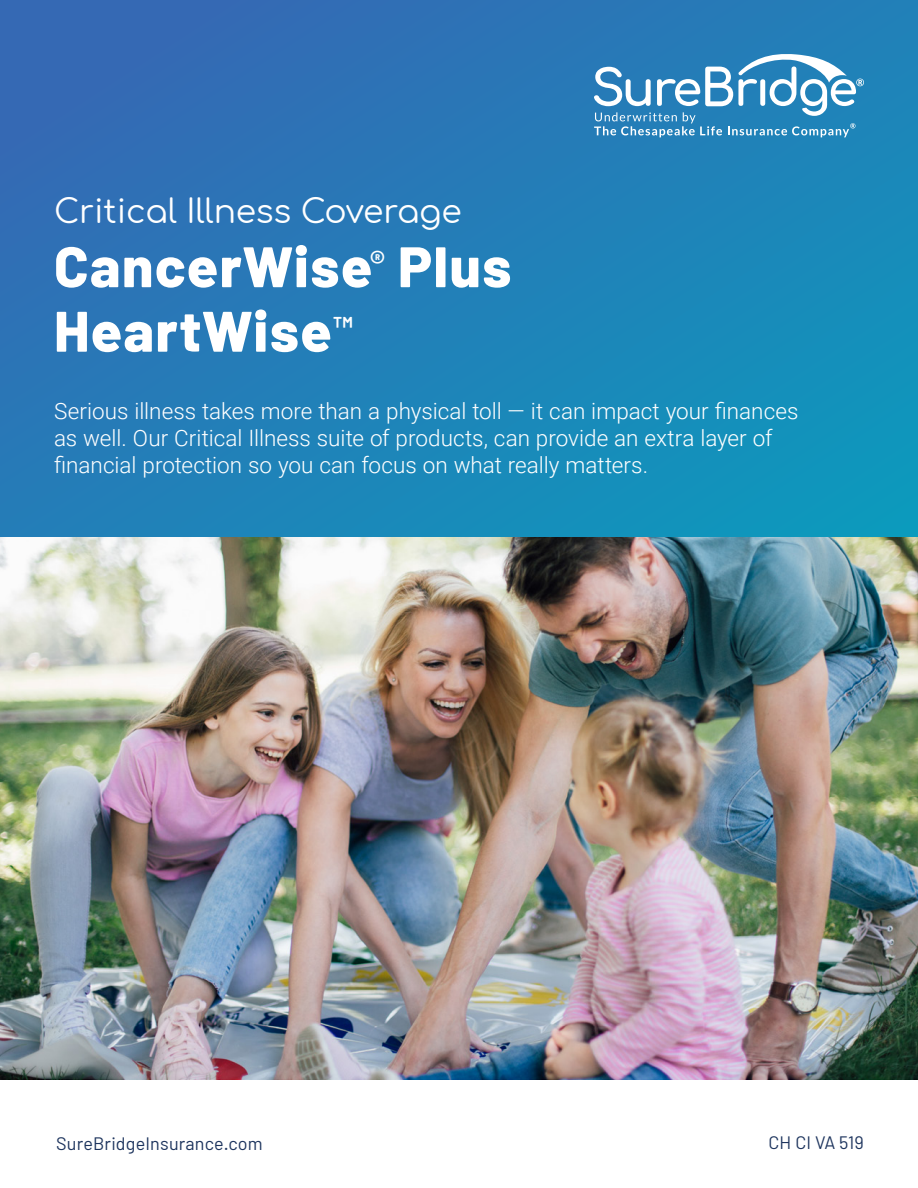
<style>
.page{position:relative;width:918px;height:1188px;background:#fff}
.page>*{position:absolute;margin:0;border:0;box-sizing:border-box;transform-origin:0 0}
.t1{font:800 57px "Barlow";letter-spacing:.025em;color:#fff}
.t2{font:33px "Comfortaa";letter-spacing:-.005em;color:#fff}
.t3{font:300 22.5px/27px "Roboto";color:#fff}
.t4{font:18px "Barlow";letter-spacing:.01em;color:#1e355e}
</style>
<div class="page">
<img style="left:0;top:537px;width:918px;height:543px">
<div style="left:0;top:0;width:918px;height:537px;background:linear-gradient(to right,#306fb5,#158fbb)"></div>
<svg style="left:594px;top:52px;width:270px;height:85px"></svg>
<p class="t2" style="left:54px;top:181px;width:409px">Critical Illness Coverage</p>
<p class="t1" style="left:54px;top:231px;width:459px">CancerWise<sup>®</sup> Plus</p>
<p class="t1" style="left:54px;top:296px;width:301px">HeartWise<sup>™</sup></p>
<p class="t3" style="left:54px;top:397px;width:746px">Serious illness takes more than a physical toll — it can impact your finances as well. Our Critical Illness suite of products, can provide an extra layer of financial protection so you can focus on what really matters.</p>
<p class="t4" style="left:56px;top:1132px;width:208px">SureBridgeInsurance.com</p>
<p class="t4" style="left:769px;top:1131px;width:97px">CH CI VA 519</p>
</div>
